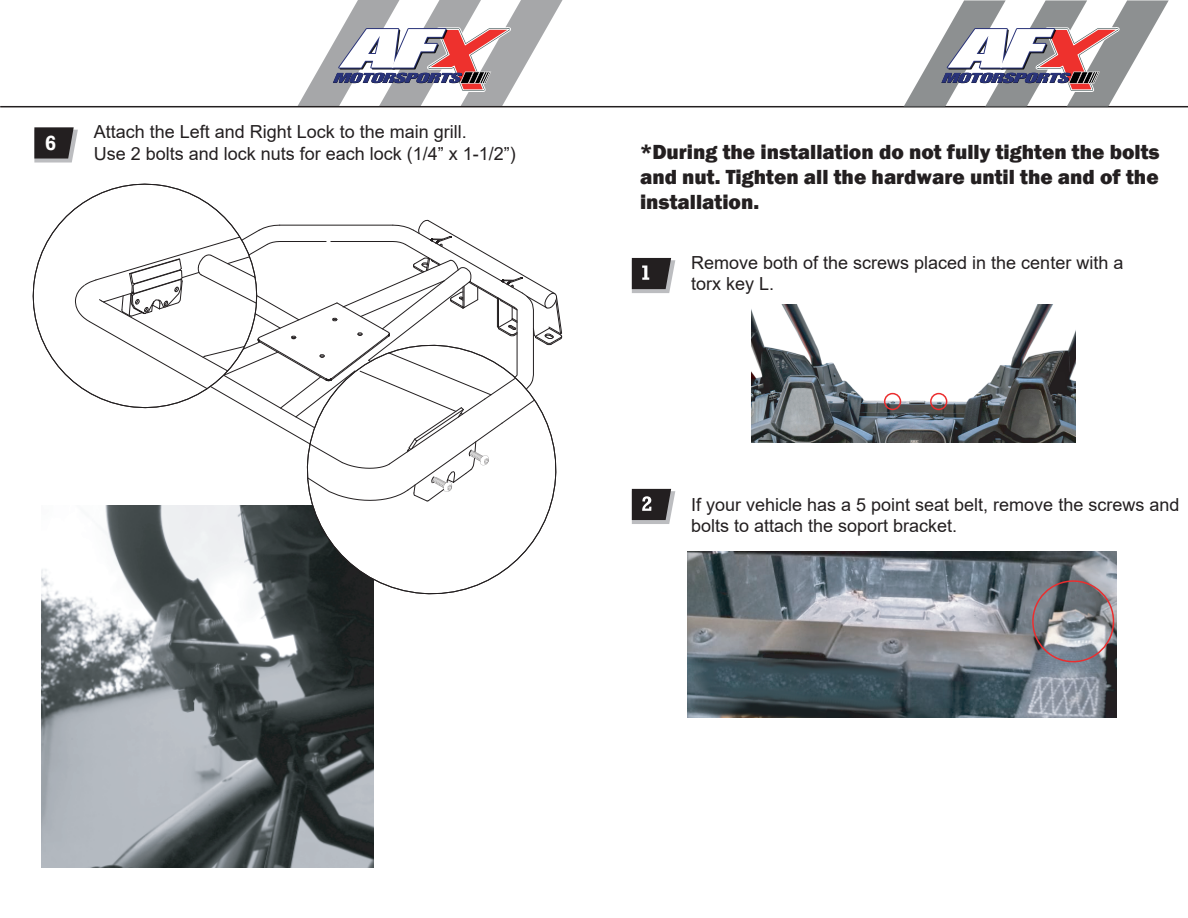
<style>
.page{position:relative;width:1188px;height:918px;background:#fff}
.page>*{position:absolute;margin:0;border:0;box-sizing:border-box;transform-origin:0 0}
.t1{font:800 21px/25.2px "Franklin Gothic";color:#231f20;text-align:justify}
.t2{font:700 21px "Rockwell";color:#fff}
.t3{font:18px/21.6px "Arial";color:#231f20}
</style>
<div class="page">
<img style="left:41px;top:505px;width:333px;height:363px">
<svg style="left:632px;top:258px;width:43px;height:35px;background:#555354"></svg>
<img style="left:751px;top:304px;width:324px;height:138px">
<div style="left:884px;top:393px;width:17px;height:17px;border:2px solid #eb2e2f;border-radius:50%"></div>
<div style="left:930px;top:393px;width:17px;height:17px;border:2px solid #eb2e2f;border-radius:50%"></div>
<svg style="left:632px;top:489px;width:43px;height:35px;background:#595657"></svg>
<img style="left:687px;top:551px;width:429px;height:167px">
<div style="left:1032px;top:580px;width:82px;height:82px;border:2px solid #eb2e2f;border-radius:50%"></div>
<hr style="left:0;top:106px;width:1188px;height:1px;background:#231f20">
<svg style="left:903px;top:0;width:266px;height:107px"></svg>
<svg style="left:297px;top:0;width:266px;height:106px"></svg>
<svg style="left:34px;top:127px;width:44px;height:36px;background:#545153"></svg>
<svg style="left:32px;top:183px;width:196px;height:201px"></svg>
<svg style="left:303px;top:502px;width:249px;height:96px"></svg>
<svg style="left:75px;top:220px;width:488px;height:282px"></svg>
<p class="t2" style="left:45px;top:130px;width:13px">6</p>
<p class="t3" style="left:94px;top:121px;width:424px">Attach the Left and Right Lock to the main grill.<br>Use 2 bolts and lock nuts for each lock (1/4” x 1-1/2”)</p>
<p class="t1" style="left:640px;top:139px;width:521px">*During the installation do not fully tighten the bolts and nut. Tighten all the hardware until the and of the installation.</p>
<p class="t3" style="left:691px;top:251px;width:434px">Remove both of the screws placed in the center with a torx key L.</p>
<p class="t3" style="left:691px;top:494px;width:490px">If your vehicle has a 5 point seat belt, remove the screws and bolts to attach the soport bracket.</p>
</div>
